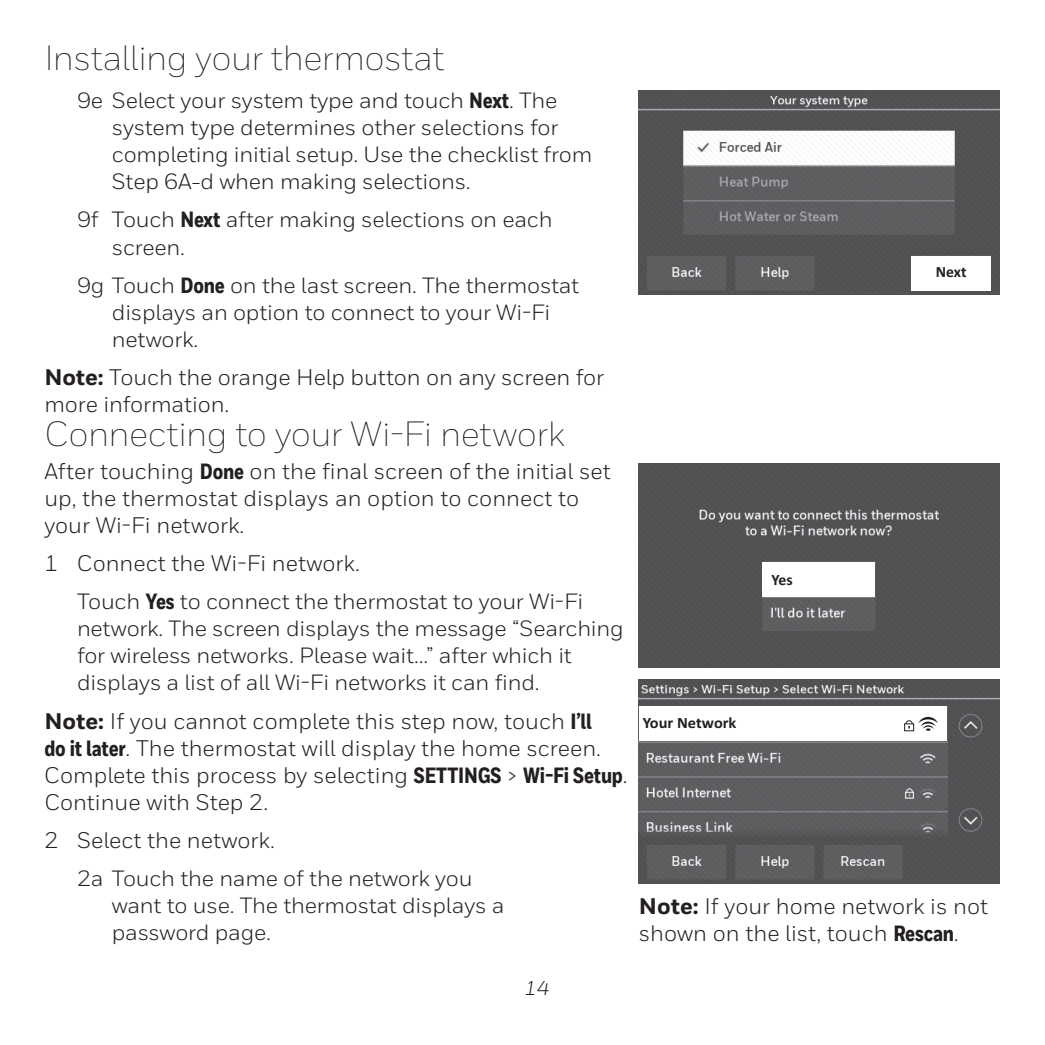
<style>
.page{position:relative;width:1045px;height:1045px;background:#fff}
.page>*{position:absolute;margin:0;border:0;box-sizing:border-box;transform-origin:0 0}
.t1{font:300 35px "Honeywell Sans";letter-spacing:-.015em;color:#231f20}
.t2{font:22.5px/27px "Honeywell Sans";color:#231f20}
.t3{font:22px/27px "Honeywell Sans";letter-spacing:-.01em;color:#231f20}
.t4{font:italic 20px "Honeywell Sans";color:#231f20}
.t5{font:700 15.75px "Calibri";color:#231f20;scale:1.04 1}
.t6{font:700 15.75px "Calibri";color:#231f20}
.s1{font-family:"Honeywell Cond";font-weight:800}
.s2{font-weight:800}
.s3{font-family:"Honeywell Cond";font-weight:800;font-size:22px}
</style>
<div class="page">
<img style="left:638px;top:90px;width:360px;height:204px">
<div style="left:911px;top:256px;width:79px;height:34px;background:#fff"></div>
<img style="left:638px;top:463px;width:360px;height:204px">
<div style="left:762px;top:562px;width:112px;height:35px;background:#fff"></div>
<img style="left:638px;top:679px;width:360px;height:204px">
<div style="left:638px;top:706px;width:308px;height:35px;background:#fff"></div>
<svg style="left:918px;top:716px;width:19px;height:14px"></svg>
<div style="left:903px;top:723px;width:10px;height:7px;border:1px solid #231f20"></div>
<svg style="left:905px;top:720px;width:7px;height:8px"></svg>
<h1 class="t1" style="left:44px;top:37px;width:401px">Installing your thermostat</h1>
<p class="t3" style="left:112px;top:87px;width:482px;text-indent:-35px">9e Select your system type and touch <span class="s1">Next</span>. The system type determines other selections for completing initial setup. Use the checklist from Step 6A-d when making selections.</p>
<p class="t3" style="left:112px;top:206px;width:442px;text-indent:-35px">9f Touch <span class="s1">Next</span> after making selections on each screen.</p>
<p class="t3" style="left:112px;top:271px;width:468px;text-indent:-35px">9g Touch <span class="s1">Done</span> on the last screen. The thermostat displays an option to connect to your Wi-Fi network.</p>
<p class="t2" style="left:44px;top:364px;width:561px"><span class="s2">Note:</span> Touch the orange Help button on any screen for more information.</p>
<h1 class="t1" style="left:44px;top:413px;width:522px">Connecting to your Wi-Fi network</h1>
<p class="t2" style="left:44px;top:457px;width:567px">After touching <span class="s3">Done</span> on the final screen of the initial set up, the thermostat displays an option to connect to your Wi-Fi network.</p>
<p class="t2" style="left:44px;top:549px;width:317px">1 Connect the Wi-Fi network.</p>
<p class="t3" style="left:77px;top:588px;width:548px">Touch <span class="s1">Yes</span> to connect the thermostat to your Wi-Fi network. The screen displays the message “Searching for wireless networks. Please wait...” after which it displays a list of all Wi-Fi networks it can find.</p>
<p class="t2" style="left:44px;top:707px;width:584px"><span class="s2">Note:</span> If you cannot complete this step now, touch <span class="s3">I’ll<br>do it later</span>. The thermostat will display the home screen.<br>Complete this process by selecting <span class="s3">SETTINGS</span> &gt; <span class="s3">Wi-Fi Setup</span>.<br>Continue with Step 2.</p>
<p class="t2" style="left:44px;top:826px;width:232px">2 Select the network.</p>
<p class="t3" style="left:112px;top:864px;width:394px;text-indent:-35px">2a Touch the name of the network you want to use. The thermostat displays a password page.</p>
<p class="t6" style="left:771px;top:568px;width:23px">Yes</p>
<p class="t5" style="left:642px;top:711px;width:91px">Your Network</p>
<p class="t6" style="left:935px;top:261px;width:32px">Next</p>
<p class="t2" style="left:638px;top:892px;width:350px"><span class="s2">Note:</span> If your home network is not shown on the list, touch <span class="s3">Rescan</span>.</p>
<p class="t4" style="left:524px;top:976px;width:26px">14</p>
</div>
